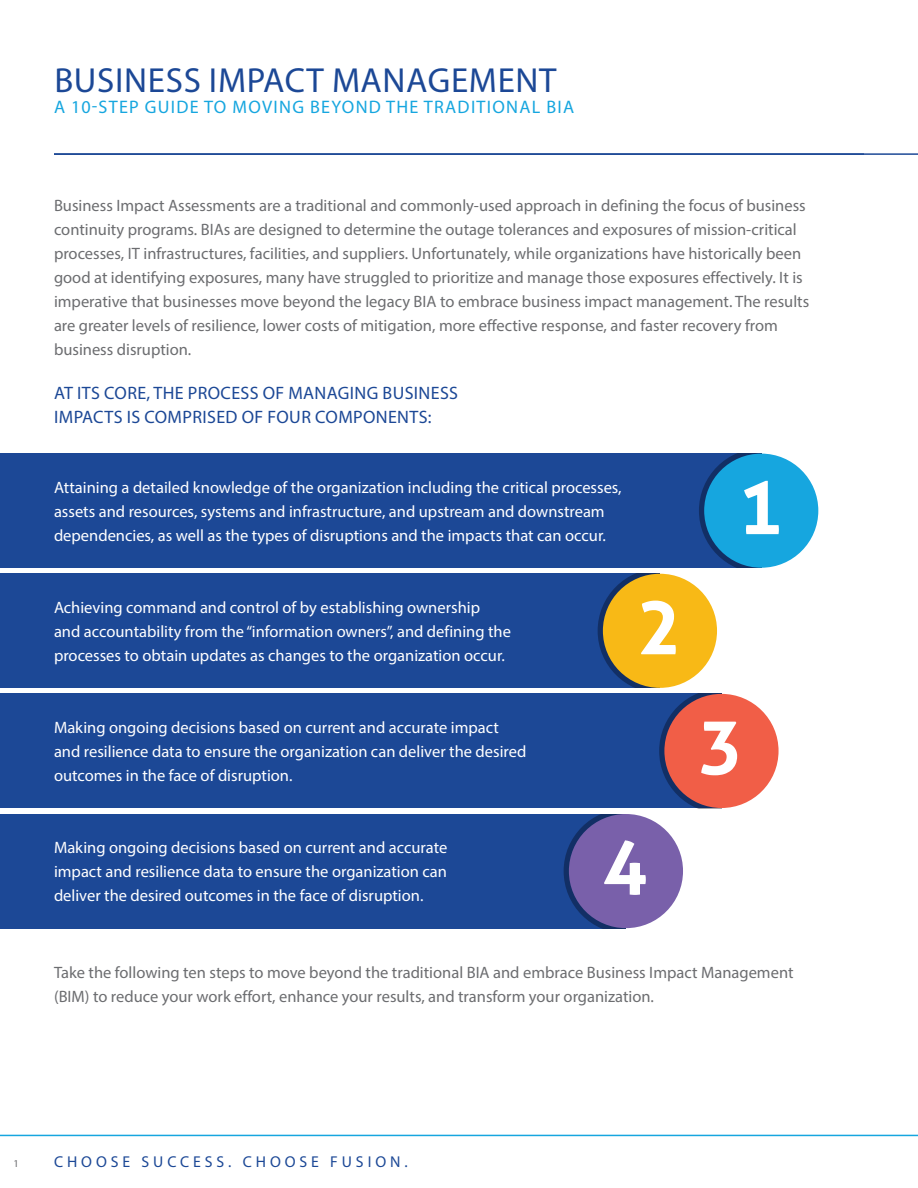
<style>
.page{position:relative;width:918px;height:1188px;background:#fff}
.page>*{position:absolute;margin:0;border:0;box-sizing:border-box;transform-origin:0 0}
.t1{font:700 74.7px "Aller";color:#fff}
.t2{font:34.95px "Myriad Pro";letter-spacing:.02em;color:#1c4896}
.t3{font:18.15px "Myriad Pro";letter-spacing:.07em;color:#16a6df}
.t4{font:18px/24px "Myriad Pro";letter-spacing:.02em;color:#1c4896}
.t5{font:16.5px/24px "Myriad Pro";color:#6c6d70}
.t6{font:16.5px/24px "Myriad Pro";color:#fff}
.t7{font:15.75px "Myriad Pro";letter-spacing:.25em;color:#1c4896}
.t8{font:10.5px "Myriad Pro";color:#6c6d70}
</style>
<div class="page">
<hr style="left:54px;top:153px;width:864px;height:2px;background:#1c4896">
<hr style="left:0;top:1135px;width:918px;height:1px;background:#16a6df">
<div style="left:0;top:814px;width:626px;height:114px;background:#1c4896"></div>
<svg style="left:564px;top:814px;width:54px;height:114px"></svg>
<div style="left:569px;top:814px;width:114px;height:114px;background:#7960aa;border-radius:50%"></div>
<div style="left:0;top:694px;width:721px;height:114px;background:#1c4896"></div>
<svg style="left:659px;top:694px;width:55px;height:114px"></svg>
<div style="left:664px;top:694px;width:115px;height:114px;background:#f15e47;border-radius:50%"></div>
<div style="left:0;top:574px;width:660px;height:114px;background:#1c4896"></div>
<svg style="left:598px;top:574px;width:54px;height:114px"></svg>
<div style="left:603px;top:574px;width:114px;height:114px;background:#f8b916;border-radius:50%"></div>
<div style="left:0;top:454px;width:761px;height:114px;background:#1c4896"></div>
<svg style="left:699px;top:454px;width:54px;height:114px"></svg>
<div style="left:704px;top:454px;width:114px;height:114px;background:#16a6df;border-radius:50%"></div>
<h2 class="t2" style="left:54px;top:59px;width:504px">BUSINESS IMPACT MANAGEMENT</h2>
<p class="t3" style="left:54px;top:95px;width:522px">A 10-STEP GUIDE TO MOVING BEYOND THE TRADITIONAL BIA</p>
<p class="t5" style="left:54px;top:193px;width:757px">Business Impact Assessments are a traditional and commonly-used approach in defining the focus of business continuity programs. BIAs are designed to determine the outage tolerances and exposures of mission-critical processes, IT infrastructures, facilities, and suppliers. Unfortunately, while organizations have historically been good at identifying exposures, many have struggled to prioritize and manage those exposures effectively. It is imperative that businesses move beyond the legacy BIA to embrace business impact management. The results are greater levels of resilience, lower costs of mitigation, more effective response, and faster recovery from business disruption.</p>
<p class="t4" style="left:54px;top:381px;width:405px">AT ITS CORE, THE PROCESS OF MANAGING BUSINESS<br>IMPACTS IS COMPRISED OF FOUR COMPONENTS:</p>
<p class="t6" style="left:54px;top:475px;width:569px">Attaining a detailed knowledge of the organization including the critical processes, assets and resources, systems and infrastructure, and upstream and downstream dependencies, as well as the types of disruptions and the impacts that can occur.</p>
<p class="t6" style="left:54px;top:595px;width:459px">Achieving command and control of by establishing ownership<br>and accountability from the “information owners”, and defining the processes to obtain updates as changes to the organization occur.</p>
<h1 class="t1" style="left:637px;top:582px;width:46px">2</h1>
<p class="t6" style="left:54px;top:715px;width:474px">Making ongoing decisions based on current and accurate impact and resilience data to ensure the organization can deliver the desired outcomes in the face of disruption.</p>
<p class="t6" style="left:54px;top:836px;width:395px;text-align:justify">Making ongoing decisions based on current and accurate impact and resilience data to ensure the organization can deliver the desired outcomes in the face of disruption.</p>
<h1 class="t1" style="left:603px;top:822px;width:46px">4</h1>
<h1 class="t1" style="left:738px;top:462px;width:46px">1</h1>
<h1 class="t1" style="left:698px;top:702px;width:46px">3</h1>
<p class="t5" style="left:54px;top:961px;width:741px">Take the following ten steps to move beyond the traditional BIA and embrace Business Impact Management (BIM) to reduce your work effort, enhance your results, and transform your organization.</p>
<p class="t8" style="left:14px;top:1157px;width:7px">1</p>
<p class="t7" style="left:54px;top:1152px;width:355px">CHOOSE SUCCESS. CHOOSE FUSION.</p>
</div>
